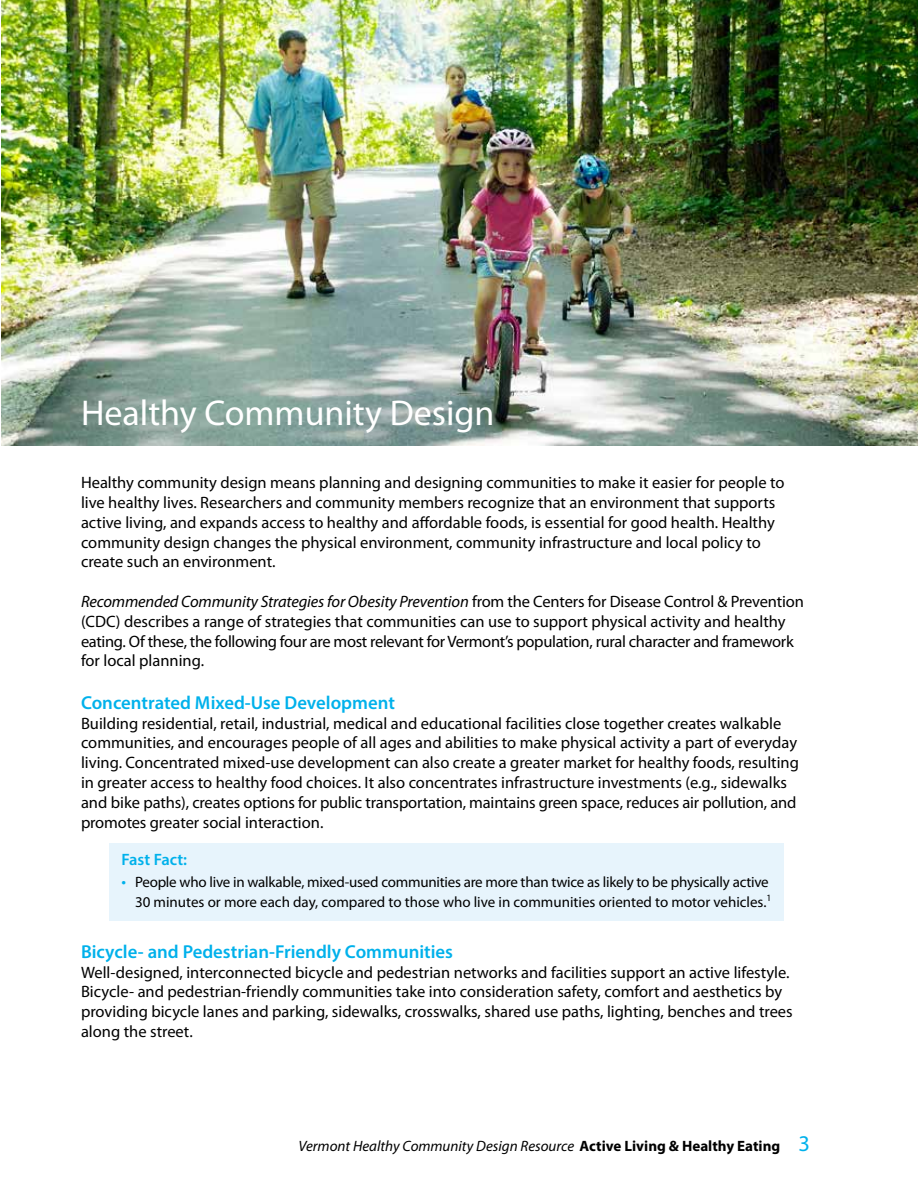
<style>
.page{position:relative;width:918px;height:1188px;background:#fff}
.page>*{position:absolute;margin:0;border:0;box-sizing:border-box;transform-origin:0 0}
.t1{font:36px "Myriad Pro";color:#fff}
.t2{font:600 18.75px "Myriad Pro";color:#00b1eb}
.t3{font:16.5px/19.8px "Myriad Pro";color:#000}
.t4{font:600 16.5px "Myriad Pro";color:#00b1eb}
.t5{font:15px/19.8px "Myriad Pro";letter-spacing:-.015em;color:#000;text-align:right}
.t6{font:italic 15px "Myriad Pro";color:#000}
.s1{font-style:italic}
.s2{font-size:16.5px;color:#00b1eb}
.s3{font-weight:700;font-style:normal}
.s4{font-style:normal;font-size:22.5px;color:#00b1eb}
</style>
<div class="page">
<div style="left:109px;top:843px;width:674px;height:78px;background:#e7f4fc"></div>
<img style="left:1px;top:0;width:917px;height:446px">
<h1 class="t1" style="left:81px;top:391px;width:415px">Healthy Community Design</h1>
<p class="t3" style="left:81px;top:473px;width:705px">Healthy community design means planning and designing communities to make it easier for people to live healthy lives. Researchers and community members recognize that an environment that supports active living, and expands access to healthy and affordable foods, is essential for good health. Healthy community design changes the physical environment, community infrastructure and local policy to create such an environment.</p>
<p class="t3" style="left:81px;top:591px;width:724px"><span class="s1">Recommended Community Strategies for Obesity Prevention</span> from the Centers for Disease Control &amp; Prevention (CDC) describes a range of strategies that communities can use to support physical activity and healthy eating. Of these, the following four are most relevant for Vermont’s population, rural character and framework for local planning.</p>
<p class="t2" style="left:81px;top:691px;width:316px">Concentrated Mixed-Use Development</p>
<p class="t3" style="left:81px;top:713px;width:719px">Building residential, retail, industrial, medical and educational facilities close together creates walkable communities, and encourages people of all ages and abilities to make physical activity a part of everyday living. Concentrated mixed-use development can also create a greater market for healthy foods, resulting in greater access to healthy food choices. It also concentrates infrastructure investments (e.g., sidewalks and bike paths), creates options for public transportation, maintains green space, reduces air pollution, and promotes greater social interaction.</p>
<p class="t4" style="left:122px;top:849px;width:67px">Fast Fact:</p>
<p class="t5" style="left:122px;top:872px;width:651px"><span class="s2">•</span> People who live in walkable, mixed-used communities are more than twice as likely to be physically active<br>30 minutes or more each day, compared to those who live in communities oriented to motor vehicles.<sup>1</sup></p>
<p class="t2" style="left:81px;top:940px;width:374px">Bicycle- and Pedestrian-Friendly Communities</p>
<p class="t3" style="left:81px;top:962px;width:713px">Well-designed, interconnected bicycle and pedestrian networks and facilities support an active lifestyle.<br>Bicycle- and pedestrian-friendly communities take into consideration safety, comfort and aesthetics by providing bicycle lanes and parking, sidewalks, crosswalks, shared use paths, lighting, benches and trees along the street.</p>
<p class="t6" style="left:298px;top:1137px;width:513px">Vermont Healthy Community Design Resource <span class="s3">Active Living &amp; Healthy Eating</span> <span class="s4">3</span></p>
</div>
